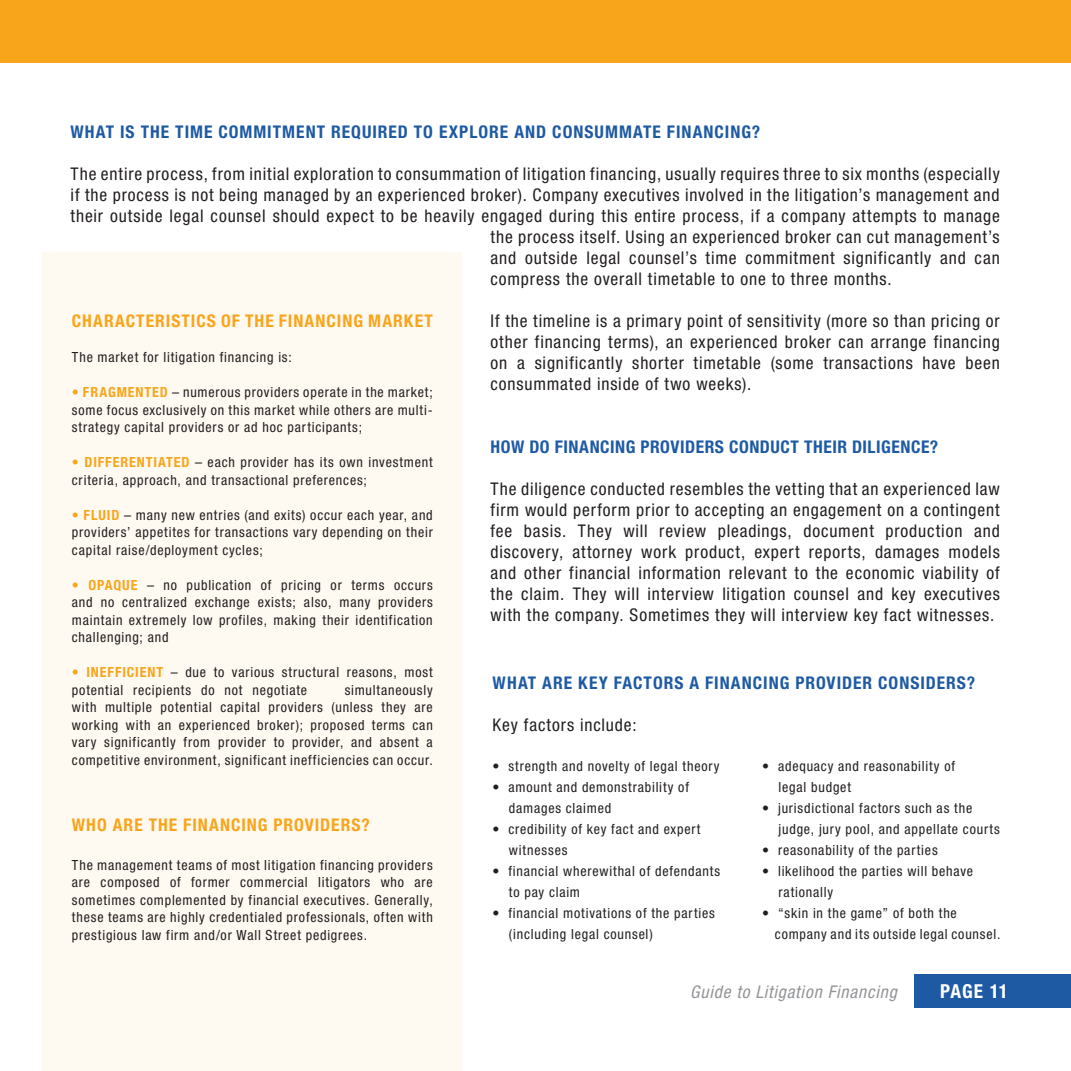
<style>
.page{position:relative;width:1071px;height:1071px;background:#fff}
.page>*{position:absolute;margin:0;border:0;box-sizing:border-box;transform-origin:0 0}
.t1{font:700 condensed 19.25px "Helvetica Neue LT Std";letter-spacing:.03em;color:#fff}
.t2{font:condensed 17.5px/21px "Helvetica Neue LT Std";letter-spacing:.05em;color:#231f20;text-align:justify}
.t3{font:700 condensed 17.5px "Helvetica Neue LT Std";letter-spacing:.055em;color:#1e5aa4}
.t4{font:700 condensed 17.5px "Helvetica Neue LT Std";letter-spacing:.06em;color:#f9a51b}
.t5{font:700 condensed 17.5px "Helvetica Neue LT Std";letter-spacing:.03em;color:#1e5aa4}
.t6{font:italic condensed 17.5px "Helvetica Neue LT Std";letter-spacing:.045em;color:#939598}
.t7{font:condensed 14px/17.5px "Helvetica Neue LT Std";letter-spacing:.06em;color:#231f20}
.s1{font-weight:700;color:#f9a51b}
</style>
<div class="page">
<div style="left:915px;top:974px;width:156px;height:34px;background:#1e5aa4"></div>
<div style="left:0;top:0;width:1071px;height:63px;background:#f9a51b"></div>
<div style="left:43px;top:252px;width:419px;height:819px;background:#fef9f1"></div>
<p class="t3" style="left:71px;top:122px;width:691px">WHAT IS THE TIME COMMITMENT REQUIRED TO EXPLORE AND CONSUMMATE FINANCING?</p>
<p class="t2" style="left:71px;top:164px;width:931px">The entire process, from initial exploration to consummation of litigation financing, usually requires three to six months (especially</p>
<p class="t2" style="left:71px;top:185px;width:931px">if the process is not being managed by an experienced broker). Company executives involved in the litigation’s management and</p>
<p class="t2" style="left:71px;top:206px;width:931px">their outside legal counsel should expect to be heavily engaged during this entire process, if a company attempts to manage</p>
<p class="t2" style="left:491px;top:227px;width:511px">the process itself. Using an experienced broker can cut management’s</p>
<p class="t2" style="left:491px;top:248px;width:511px">and outside legal counsel’s time commitment significantly and can</p>
<p class="t2" style="left:491px;top:269px;width:403px">compress the overall timetable to one to three months.</p>
<p class="t2" style="left:491px;top:311px;width:511px">If the timeline is a primary point of sensitivity (more so than pricing or other financing terms), an experienced broker can arrange financing on a significantly shorter timetable (some transactions have been consummated inside of two weeks).</p>
<p class="t4" style="left:72px;top:311px;width:362px">CHARACTERISTICS OF THE FINANCING MARKET</p>
<p class="t7" style="left:72px;top:349px;width:221px">The market for litigation financing is:</p>
<p class="t7" style="left:72px;top:384px;width:362px;text-align:justify"><span class="s1">• FRAGMENTED</span> – numerous providers operate in the market; some focus exclusively on this market while others are multi&shy;strategy capital providers or ad hoc participants;</p>
<p class="t7" style="left:72px;top:454px;width:362px"><span class="s1">• DIFFERENTIATED</span> – each provider has its own investment criteria, approach, and transactional preferences;</p>
<p class="t7" style="left:72px;top:506px;width:362px;text-align:justify"><span class="s1">• FLUID</span> – many new entries (and exits) occur each year, and providers’ appetites for transactions vary depending on their capital raise/deployment cycles;</p>
<p class="t7" style="left:72px;top:576px;width:363px;text-align:justify"><span class="s1">• OPAQUE</span> – no publication of pricing or terms occurs and no centralized exchange exists; also, many providers maintain extremely low profiles, making their identification challenging; and</p>
<p class="t7" style="left:72px;top:664px;width:362px"><span class="s1">• INEFFICIENT</span> – due to various structural reasons, most potential recipients do not negotiate</p>
<p class="t5" style="left:491px;top:437px;width:449px">HOW DO FINANCING PROVIDERS CONDUCT THEIR DILIGENCE?</p>
<p class="t2" style="left:491px;top:479px;width:511px">The diligence conducted resembles the vetting that an experienced law firm would perform prior to accepting an engagement on a contingent fee basis. They will review pleadings, document production and discovery, attorney work product, expert reports, damages models and other financial information relevant to the economic viability of the claim. They will interview litigation counsel and key executives with the company. Sometimes they will interview key fact witnesses.</p>
<p class="t3" style="left:493px;top:672px;width:484px">WHAT ARE KEY FACTORS A FINANCING PROVIDER CONSIDERS?</p>
<p class="t2" style="left:493px;top:714px;width:145px">Key factors include:</p>
<p class="t7" style="left:493px;top:757px;width:228px">• strength and novelty of legal theory</p>
<p class="t7" style="left:509px;top:777px;width:182px;line-height:21px;text-indent:-16px">• amount and demonstrability of damages claimed</p>
<p class="t7" style="left:509px;top:819px;width:193px;line-height:21px;text-indent:-16px">• credibility of key fact and expert witnesses</p>
<p class="t7" style="left:509px;top:861px;width:213px;line-height:21px;text-indent:-16px">• financial wherewithal of defendants to pay claim</p>
<p class="t7" style="left:509px;top:903px;width:208px;line-height:21px;text-indent:-16px">• financial motivations of the parties (including legal counsel)</p>
<p class="t7" style="left:72px;top:681px;width:362px;text-align:justify;text-indent:273px">simultaneously with multiple potential capital providers (unless they are working with an experienced broker); proposed terms can vary significantly from provider to provider, and absent a competitive environment, significant inefficiencies can occur.</p>
<p class="t7" style="left:779px;top:756px;width:178px;line-height:21px;text-indent:-16px">• adequacy and reasonability of legal budget</p>
<p class="t7" style="left:779px;top:798px;width:223px;line-height:21px;text-indent:-16px">• jurisdictional factors such as the judge, jury pool, and appellate courts</p>
<p class="t7" style="left:762px;top:841px;width:177px">• reasonability of the parties</p>
<p class="t7" style="left:779px;top:861px;width:196px;line-height:21px;text-indent:-16px">• likelihood the parties will behave rationally</p>
<p class="t7" style="left:775px;top:903px;width:227px;line-height:21px;text-indent:-13px">• “skin in the game” of both the company and its outside legal counsel.</p>
<p class="t4" style="left:72px;top:815px;width:299px">WHO ARE THE FINANCING PROVIDERS?</p>
<p class="t7" style="left:72px;top:856px;width:362px;text-align:justify">The management teams of most litigation financing providers are composed of former commercial litigators who are sometimes complemented by financial executives. Generally, these teams are highly credentialed professionals, often with prestigious law firm and/or Wall Street pedigrees.</p>
<p class="t6" style="left:690px;top:982px;width:208px">Guide to Litigation Financing</p>
<h1 class="t1" style="left:940px;top:980px;width:69px">PAGE 11</h1>
</div>
